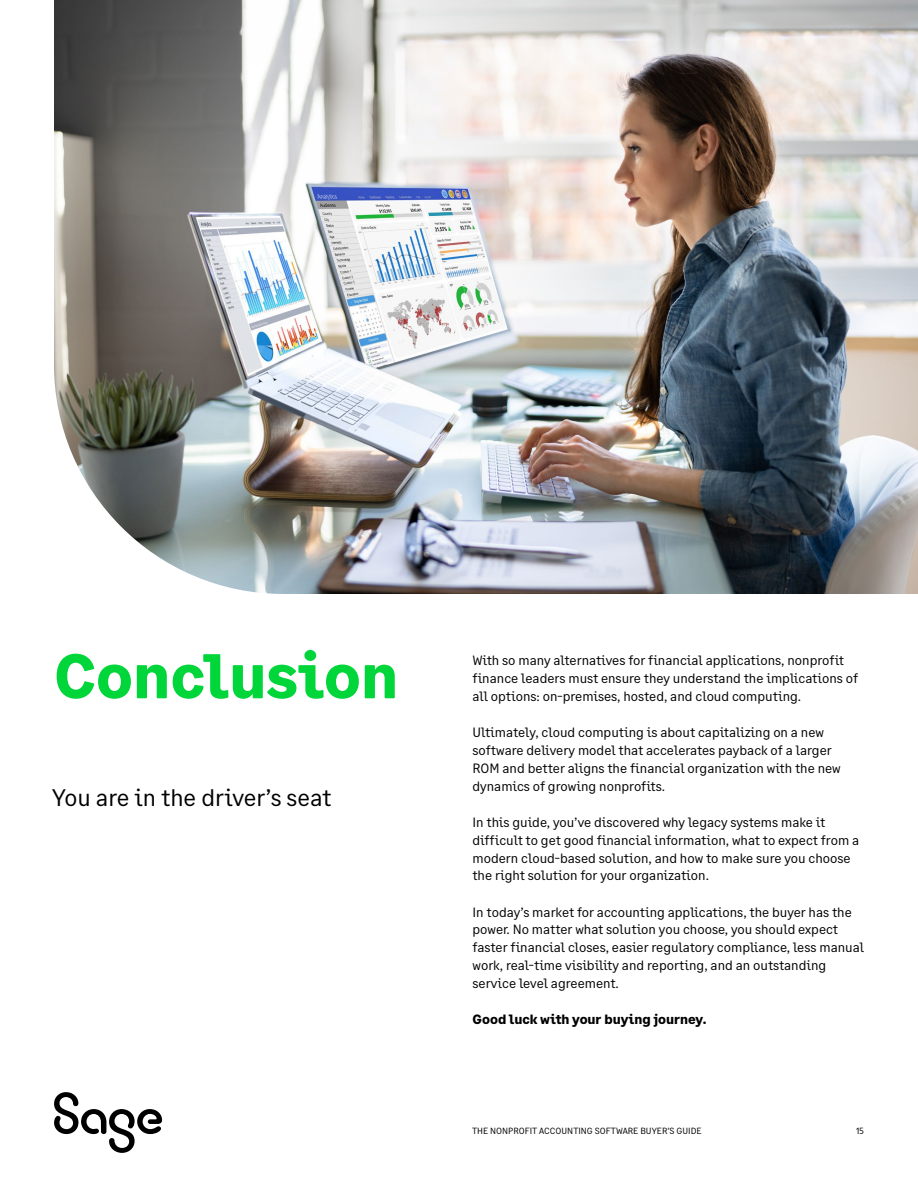
<style>
.page{position:relative;width:918px;height:1188px;background:#fff}
.page>*{position:absolute;margin:0;border:0;box-sizing:border-box;transform-origin:0 0}
.t1{font:700 63px "Sage Text";color:#00d639}
.t2{font:24px "Sage Text";color:#000}
.t3{font:13.5px/18px "Sage Text";color:#000}
.t4{font:700 13.5px "Sage Text";color:#000}
.t5{font:9px "Sage Text";color:#000}
</style>
<div class="page">
<img style="left:54px;top:0;width:864px;height:594px">
<svg style="left:54px;top:1092px;width:108px;height:61px"></svg>
<h1 class="t1" style="left:54px;top:637px;width:346px">Conclusion</h1>
<h2 class="t2" style="left:52px;top:783px;width:281px">You are in the driver’s seat</h2>
<p class="t3" style="left:472px;top:651px;width:387px">With so many alternatives for financial applications, nonprofit finance leaders must ensure they understand the implications of all options: on-premises, hosted, and cloud computing.</p>
<p class="t3" style="left:472px;top:723px;width:370px">Ultimately, cloud computing is about capitalizing on a new software delivery model that accelerates payback of a larger ROM and better aligns the financial organization with the new dynamics of growing nonprofits.</p>
<p class="t3" style="left:472px;top:813px;width:388px">In this guide, you’ve discovered why legacy systems make it difficult to get good financial information, what to expect from a modern cloud-based solution, and how to make sure you choose the right solution for your organization.</p>
<p class="t3" style="left:472px;top:903px;width:393px">In today’s market for accounting applications, the buyer has the power. No matter what solution you choose, you should expect faster financial closes, easier regulatory compliance, less manual work, real-time visibility and reporting, and an outstanding service level agreement.</p>
<p class="t4" style="left:472px;top:1011px;width:236px">Good luck with your buying journey.</p>
<p class="t5" style="left:472px;top:1125px;width:231px">THE NONPROFIT ACCOUNTING SOFTWARE BUYER’S GUIDE</p>
<p class="t5" style="left:856px;top:1125px;width:9px">15</p>
</div>
